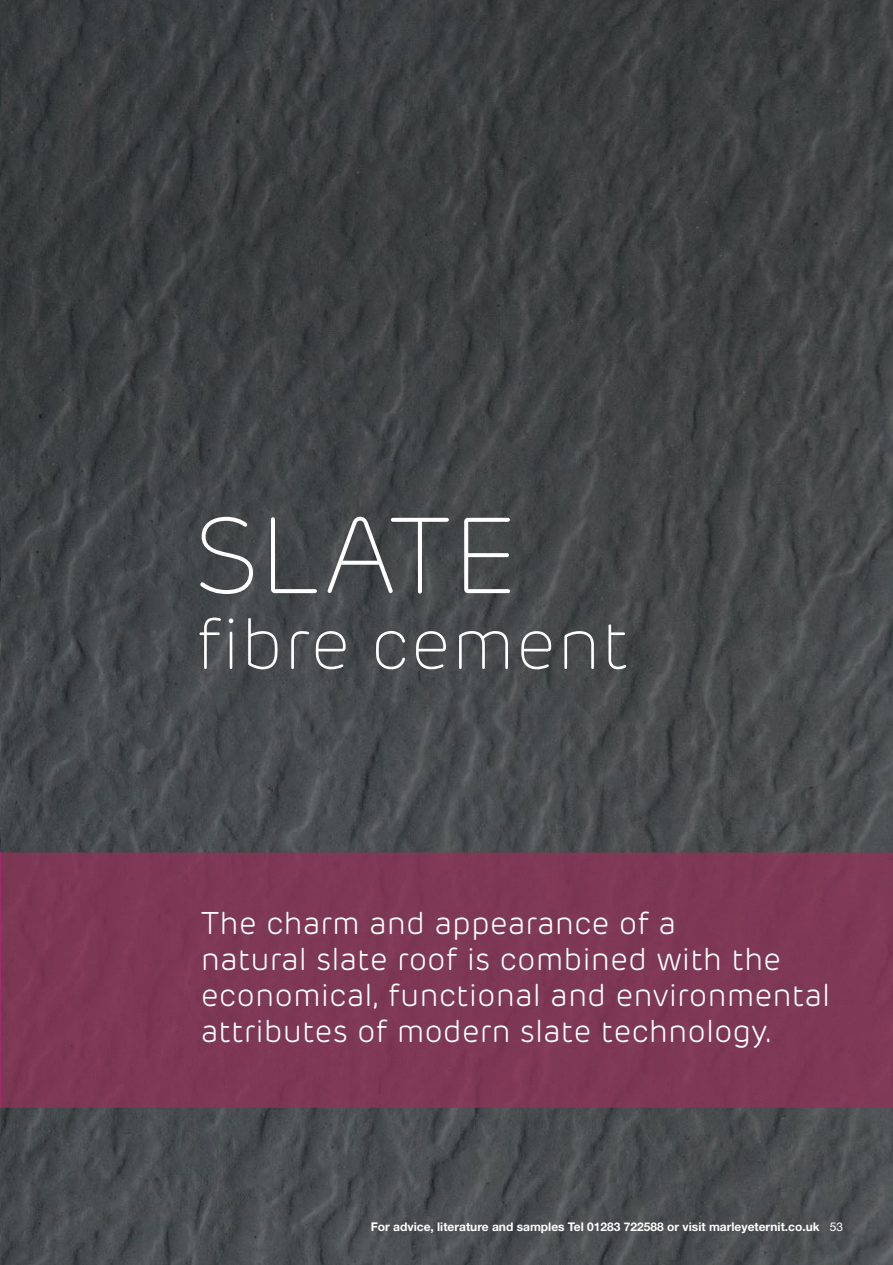
<style>
.page{position:relative;width:893px;height:1265px;background:#fff}
.page>*{position:absolute;margin:0;border:0;box-sizing:border-box;transform-origin:0 0}
.t1{font:200 108px "Rubrik";color:#fff}
.t2{font:200 72px "Rubrik";color:#fff}
.t3{font:300 31.5px/36px "Rubrik";color:#fff}
.t4{font:700 12px "Helvetica Neue";color:#fff}
.s1{font-weight:400}
</style>
<div class="page">
<img style="left:0;top:0;width:892px;height:1264px">
<div style="left:0;top:852px;width:892px;height:255px;background:#7e3856"></div>
<img style="left:1px;top:852px;width:1px;height:255px">
<h1 class="t1" style="left:193px;top:515px;width:327px">SLATE</h1>
<h2 class="t2" style="left:196px;top:617px;width:435px">fibre cement</h2>
<p class="t3" style="left:201px;top:907px;width:631px">The charm and appearance of a<br>natural slate roof is combined with the economical, functional and environmental attributes of modern slate technology.</p>
<p class="t4" style="left:371px;top:1222px;width:474px">For advice, literature and samples Tel 01283 722588 or visit marleyeternit.co.uk <span class="s1">53</span></p>
</div>
